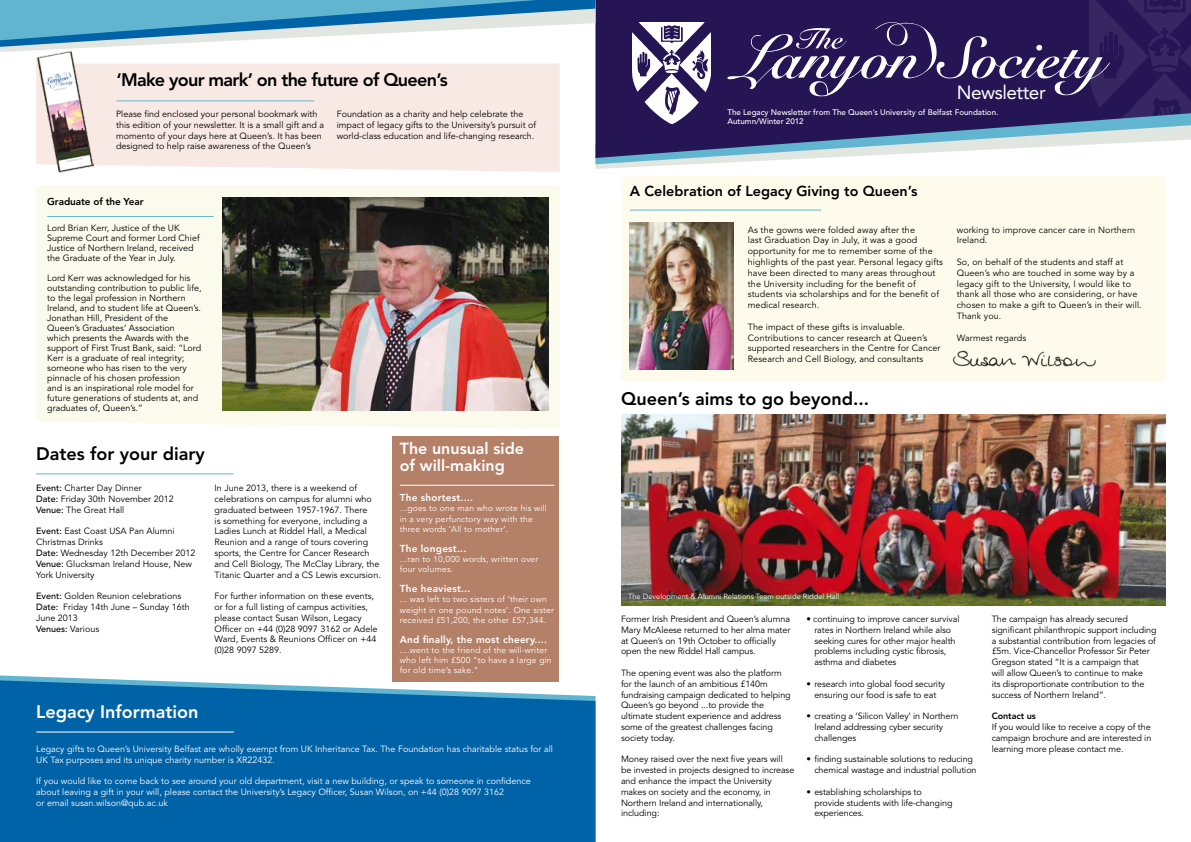
<style>
.page{position:relative;width:1191px;height:842px;background:#fff}
.page>*{position:absolute;margin:0;border:0;box-sizing:border-box;transform-origin:0 0}
.t1{font:19px "Avenir";letter-spacing:-.025em;color:#fff}
.t2{font:800 18px "Avenir";color:#000}
.t3{font:800 18px "Avenir";letter-spacing:-.04em;color:#000}
.t4{font:800 18px "Avenir";color:#fff}
.t5{font:800 16px/17px "Avenir";color:#fff}
.t6{font:800 14.3px "Avenir";color:#000}
.t7{font:800 10px "Avenir LT Std";letter-spacing:.02em;color:#fff}
.t8{font:800 10px "Avenir LT Std";letter-spacing:-.01em;color:#000}
.t9{font:9px/10.8px "Avenir";color:#000}
.t10{font:9px/10.8px "Avenir";color:#fff}
.t11{font:800 9px "Avenir";letter-spacing:-.01em;color:#000}
.t12{font:8.5px/10.2px "Avenir";letter-spacing:.02em;color:#fff}
.t13{font:500 8px/9.6px "Avenir";color:#fff}
.t14{font:7.5px "Avenir";color:#fff}
.s1{font-weight:500}
</style>
<div class="page">
<div style="left:621px;top:176px;width:544px;height:205px;background:#fffbec"></div>
<img style="left:621px;top:415px;width:544px;height:190px">
<svg style="left:595px;top:164px;width:96px;height:5px"></svg>
<svg style="left:595px;top:158px;width:217px;height:6px"></svg>
<svg style="left:595px;top:0;width:494px;height:158px;background:#433f73"></svg>
<img style="left:1089px;top:0;width:102px;height:145px">
<img style="left:632px;top:22px;width:78px;height:102px">
<hr style="left:630px;top:210px;width:191px;height:1px;background:#62b5d0">
<img style="left:630px;top:222px;width:103px;height:147px">
<svg style="left:727px;top:20px;width:383px;height:77px;background:#43356c"></svg>
<img style="left:952px;top:350px;width:144px;height:17px">
<div style="left:36px;top:186px;width:524px;height:243px;background:#fafbed"></div>
<div style="left:392px;top:436px;width:167px;height:246px;background:#b58068"></div>
<svg style="left:0;top:680px;width:595px;height:162px;background:#0c6aab"></svg>
<svg style="left:0;top:0;width:595px;height:52px"></svg>
<hr style="left:36px;top:473px;width:198px;height:1px;background:#62b5d0">
<hr style="left:400px;top:485px;width:154px;height:1px;background:#fff">
<hr style="left:36px;top:731px;width:198px;height:1px;background:#fff">
<hr style="left:47px;top:216px;width:167px;height:1px;background:#62b5d0">
<img style="left:222px;top:197px;width:326px;height:214px">
<div style="left:93px;top:64px;width:467px;height:108px;background:#f9e9e4"></div>
<hr style="left:116px;top:100px;width:198px;height:1px;background:#62b5d0">
<img style="left:36px;top:51px;width:57px;height:121px">
<h2 class="t3" style="left:116px;top:69px;width:333px">‘Make your mark’ on the future of Queen’s</h2>
<p class="t9" style="left:116px;top:109px;width:210px">Please find enclosed your personal bookmark with this edition of your newsletter. It is a small gift and a momento of your days here at Queen’s. It has been designed to help raise awareness of the Queen’s</p>
<p class="t9" style="left:337px;top:109px;width:201px">Foundation as a charity and help celebrate the impact of legacy gifts to the University’s pursuit of world-class education and life-changing research.</p>
<p class="t8" style="left:47px;top:196px;width:98px">Graduate of the Year</p>
<p class="t9" style="left:47px;top:223px;width:154px;line-height:10px">Lord Brian Kerr, Justice of the UK Supreme Court and former Lord Chief Justice of Northern Ireland, received the Graduate of the Year in July.</p>
<p class="t9" style="left:47px;top:273px;width:156px;line-height:10px">Lord Kerr was acknowledged for his outstanding contribution to public life, to the legal profession in Northern Ireland, and to student life at Queen’s.<br>Jonathan Hill, President of the Queen’s Graduates’ Association<br>which presents the Awards with the support of First Trust Bank, said: “Lord Kerr is a graduate of real integrity; someone who has risen to the very pinnacle of his chosen profession<br>and is an inspirational role model for future generations of students at, and graduates of, Queen’s.”</p>
<h2 class="t2" style="left:36px;top:443px;width:170px">Dates for your diary</h2>
<h3 class="t5" style="left:400px;top:440px;width:126px">The unusual side of will-making</h3>
<p class="t9" style="left:36px;top:483px;width:139px"><span class="s1">Event:</span> Charter Day Dinner<br><span class="s1">Date:</span> Friday 30th November 2012<br><span class="s1">Venue:</span> The Great Hall</p>
<p class="t9" style="left:36px;top:526px;width:161px"><span class="s1">Event:</span> East Coast USA Pan Alumni<br>Christmas Drinks<br><span class="s1">Date:</span> Wednesday 12th December 2012<br><span class="s1">Venue:</span> Glucksman Ireland House, New<br>York University</p>
<p class="t9" style="left:36px;top:591px;width:155px"><span class="s1">Event:</span> Golden Reunion celebrations<br><span class="s1">Date:</span> Friday 14th June – Sunday 16th<br>June 2013<br><span class="s1">Venues:</span> Various</p>
<p class="t9" style="left:214px;top:483px;width:168px">In June 2013, there is a weekend of celebrations on campus for alumni who graduated between 1957-1967. There<br>is something for everyone, including a Ladies Lunch at Riddel Hall, a Medical Reunion and a range of tours covering sports, the Centre for Cancer Research and Cell Biology, The McClay Library, the Titanic Quarter and a CS Lewis excursion.</p>
<p class="t9" style="left:214px;top:591px;width:165px">For further information on these events, or for a full listing of campus activities, please contact Susan Wilson, Legacy Officer on +44 (0)28 9097 3162 or Adele Ward, Events &amp; Reunions Officer on +44 (0)28 9097 5289.</p>
<h2 class="t4" style="left:36px;top:701px;width:164px">Legacy Information</h2>
<p class="t7" style="left:400px;top:492px;width:75px">The shortest....</p>
<p class="t12" style="left:400px;top:503px;width:149px">...goes to one man who wrote his will in a very perfunctory way with the three words ‘All to mother’.</p>
<p class="t7" style="left:400px;top:542px;width:68px">The longest...</p>
<p class="t12" style="left:400px;top:554px;width:140px">...ran to 10,000 words, written over four volumes.</p>
<p class="t7" style="left:400px;top:583px;width:72px">The heaviest...</p>
<p class="t12" style="left:400px;top:594px;width:155px">... was left to two sisters of ‘their own weight in one pound notes’. One sister received £51,200, the other £57,344.</p>
<p class="t7" style="left:400px;top:633px;width:149px">And finally, the most cheery....</p>
<p class="t12" style="left:400px;top:645px;width:153px">....went to the friend of the will-writer who left him £500 “to have a large gin for old time’s sake.”</p>
<p class="t10" style="left:36px;top:744px;width:518px">Legacy gifts to Queen’s University Belfast are wholly exempt from UK Inheritance Tax. The Foundation has charitable status for all<br>UK Tax purposes and its unique charity number is XR22432.</p>
<p class="t10" style="left:36px;top:776px;width:496px">If you would like to come back to see around your old department, visit a new building, or speak to someone in confidence about leaving a gift in your will, please contact the University’s Legacy Officer, Susan Wilson, on +44 (0)28 9097 3162<br>or email susan.wilson@qub.ac.uk</p>
<h1 class="t1" style="left:956px;top:81px;width:90px">Newsletter</h1>
<p class="t13" style="left:727px;top:107px;width:272px">The Legacy Newsletter from The Queen’s University of Belfast Foundation.<br>Autumn/Winter 2012</p>
<h3 class="t6" style="left:630px;top:183px;width:289px">A Celebration of Legacy Giving to Queen’s</h3>
<p class="t9" style="left:748px;top:224px;width:197px">As the gowns were folded away after the<br>last Graduation Day in July, it was a good opportunity for me to remember some of the highlights of the past year. Personal legacy gifts have been directed to many areas throughout the University including for the benefit of students via scholarships and for the benefit of medical research.</p>
<p class="t9" style="left:748px;top:321px;width:194px">The impact of these gifts is invaluable.<br>Contributions to cancer research at Queen’s supported researchers in the Centre for Cancer Research and Cell Biology, and consultants</p>
<h2 class="t2" style="left:621px;top:388px;width:249px">Queen’s aims to go beyond...</h2>
<p class="t9" style="left:956px;top:224px;width:180px">working to improve cancer care in Northern<br>Ireland.</p>
<p class="t9" style="left:956px;top:257px;width:186px">So, on behalf of the students and staff at Queen’s who are touched in some way by a legacy gift to the University, I would like to thank all those who are considering, or have chosen to make a gift to Queen’s in their will.<br>Thank you.</p>
<p class="t9" style="left:956px;top:332px;width:71px">Warmest regards</p>
<p class="t14" style="left:628px;top:592px;width:213px">The Development &amp; Alumni Relations Team outside Riddel Hall</p>
<p class="t9" style="left:621px;top:614px;width:171px">Former Irish President and Queen’s alumna Mary McAleese returned to her alma mater at Queen’s on 19th October to officially open the new Riddel Hall campus.</p>
<p class="t9" style="left:621px;top:668px;width:171px">The opening event was also the platform for the launch of an ambitious £140m fundraising campaign dedicated to helping Queen’s go beyond ...to provide the ultimate student experience and address some of the greatest challenges facing society today.</p>
<p class="t9" style="left:621px;top:754px;width:175px">Money raised over the next five years will be invested in projects designed to increase and enhance the impact the University makes on society and the economy, in Northern Ireland and internationally, including:</p>
<p class="t9" style="left:814px;top:614px;width:147px;text-indent:-8px">• continuing to improve cancer survival rates in Northern Ireland while also seeking cures for other major health problems including cystic fibrosis, asthma and diabetes</p>
<p class="t9" style="left:806px;top:679px;width:140px;text-align:center">• research into global food security ensuring our food is safe to eat</p>
<p class="t9" style="left:814px;top:711px;width:146px;text-indent:-8px">• creating a ‘Silicon Valley’ in Northern<br>Ireland addressing cyber security challenges</p>
<p class="t9" style="left:814px;top:754px;width:164px;text-indent:-8px">• finding sustainable solutions to reducing chemical wastage and industrial pollution</p>
<p class="t9" style="left:814px;top:787px;width:140px;text-indent:-8px">• establishing scholarships to provide students with life-changing experiences.</p>
<p class="t9" style="left:991px;top:614px;width:166px">The campaign has already secured significant philanthropic support including a substantial contribution from legacies of £5m. Vice-Chancellor Professor Sir Peter Gregson stated “It is a campaign that<br>will allow Queen’s to continue to make<br>its disproportionate contribution to the success of Northern Ireland”.</p>
<p class="t11" style="left:991px;top:711px;width:46px">Contact us</p>
<p class="t9" style="left:991px;top:722px;width:161px;text-align:justify">If you would like to receive a copy of the campaign brochure and are interested in learning more please contact me.</p>
</div>
